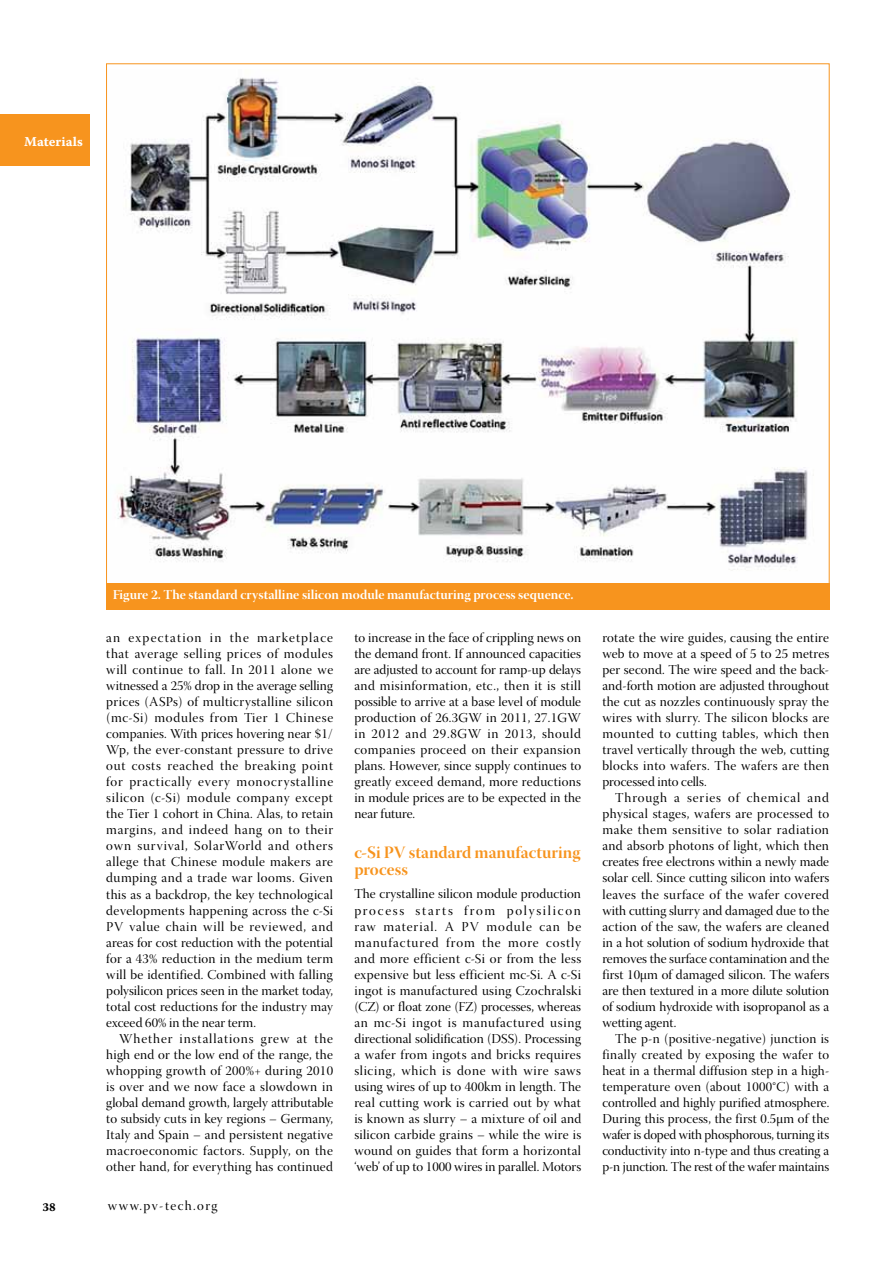
<style>
.page{position:relative;width:893px;height:1263px;background:#fff}
.page>*{position:absolute;margin:0;border:0;box-sizing:border-box;transform-origin:0 0}
.t1{font:17.25px/18px "Warnock Pro Bold Disp";color:#f7941e}
.t2{font:13.5px/16px "Warnock Pro Disp";letter-spacing:.005em;color:#000;text-align:justify}
.t3{font:13.5px "Warnock Pro Bold Disp";color:#fff}
.t4{font:13.5px "Warnock Pro Disp";letter-spacing:.1em;color:#000}
.t5{font:13.5px "Warnock Pro Bold Capt";letter-spacing:.005em;color:#fff}
.t6{font:12px "Warnock Pro Bold Capt";color:#000}
</style>
<div class="page">
<div style="left:0;top:115px;width:89px;height:51px;background:#f7941e"></div>
<img style="left:117px;top:78px;width:697px;height:493px">
<div style="left:106px;top:583px;width:723px;height:26px;background:#f7941e"></div>
<p class="t5" style="left:24px;top:134px;width:60px">Materials</p>
<p class="t3" style="left:113px;top:586px;width:462px">Figure 2. The standard crystalline silicon module manufacturing process sequence.</p>
<p class="t2" style="left:106px;top:631px;width:228px">an expectation in the marketplace that average selling prices of modules will continue to fall. In 2011 alone we witnessed a 25% drop in the average selling prices (ASPs) of multicrystalline silicon (mc-Si) modules from Tier 1 Chinese companies. With prices hovering near $1/ Wp, the ever-constant pressure to drive out costs reached the breaking point for practically every monocrystalline silicon (c-Si) module company except the Tier 1 cohort in China. Alas, to retain margins, and indeed hang on to their own survival, SolarWorld and others allege that Chinese module makers are dumping and a trade war looms. Given this as a backdrop, the key technological developments happening across the c-Si PV value chain will be reviewed, and areas for cost reduction with the potential for a 43% reduction in the medium term will be identified. Combined with falling polysilicon prices seen in the market today, total cost reductions for the industry may exceed 60% in the near term.</p>
<p class="t2" style="left:106px;top:1032px;width:228px;text-indent:13px">Whether installations grew at the high end or the low end of the range, the whopping growth of 200%+ during 2010 is over and we now face a slowdown in global demand growth, largely attributable to subsidy cuts in key regions – Germany, Italy and Spain – and persistent negative macroeconomic factors. Supply, on the other hand, for everything has continued</p>
<p class="t6" style="left:43px;top:1200px;width:15px">38</p>
<p class="t4" style="left:108px;top:1198px;width:111px">www.pv-tech.org</p>
<p class="t2" style="left:354px;top:631px;width:228px">to increase in the face of crippling news on the demand front. If announced capacities are adjusted to account for ramp-up delays and misinformation, etc., then it is still possible to arrive at a base level of module production of 26.3GW in 2011, 27.1GW in 2012 and 29.8GW in 2013, should companies proceed on their expansion plans. However, since supply continues to greatly exceed demand, more reductions in module prices are to be expected in the near future.</p>
<p class="t1" style="left:354px;top:842px;width:228px">c-Si PV standard manufacturing process</p>
<p class="t2" style="left:354px;top:888px;width:228px">The crystalline silicon module production process starts from polysilicon raw material. A PV module can be manufactured from the more costly and more efficient c-Si or from the less expensive but less efficient mc-Si. A c-Si ingot is manufactured using Czochralski (CZ) or float zone (FZ) processes, whereas an mc-Si ingot is manufactured using directional solidification (DSS). Processing a wafer from ingots and bricks requires slicing, which is done with wire saws using wires of up to 400km in length. The real cutting work is carried out by what is known as slurry – a mixture of oil and silicon carbide grains – while the wire is wound on guides that form a horizontal ‘web’ of up to 1000 wires in parallel. Motors</p>
<p class="t2" style="left:602px;top:631px;width:228px">rotate the wire guides, causing the entire web to move at a speed of 5 to 25 metres per second. The wire speed and the back&shy;and-forth motion are adjusted throughout the cut as nozzles continuously spray the wires with slurry. The silicon blocks are mounted to cutting tables, which then travel vertically through the web, cutting blocks into wafers. The wafers are then processed into cells.</p>
<p class="t2" style="left:602px;top:791px;width:228px;text-indent:13px">Through a series of chemical and physical stages, wafers are processed to make them sensitive to solar radiation and absorb photons of light, which then creates free electrons within a newly made solar cell. Since cutting silicon into wafers leaves the surface of the wafer covered with cutting slurry and damaged due to the action of the saw, the wafers are cleaned in a hot solution of sodium hydroxide that removes the surface contamination and the first 10µm of damaged silicon. The wafers are then textured in a more dilute solution of sodium hydroxide with isopropanol as a wetting agent.</p>
<p class="t2" style="left:602px;top:1032px;width:228px;text-indent:13px">The p-n (positive-negative) junction is finally created by exposing the wafer to heat in a thermal diffusion step in a high&shy;temperature oven (about 1000°C) with a controlled and highly purified atmosphere.<br>During this process, the first 0.5µm of the wafer is doped with phosphorous, turning its conductivity into n-type and thus creating a p-n junction. The rest of the wafer maintains</p>
</div>
